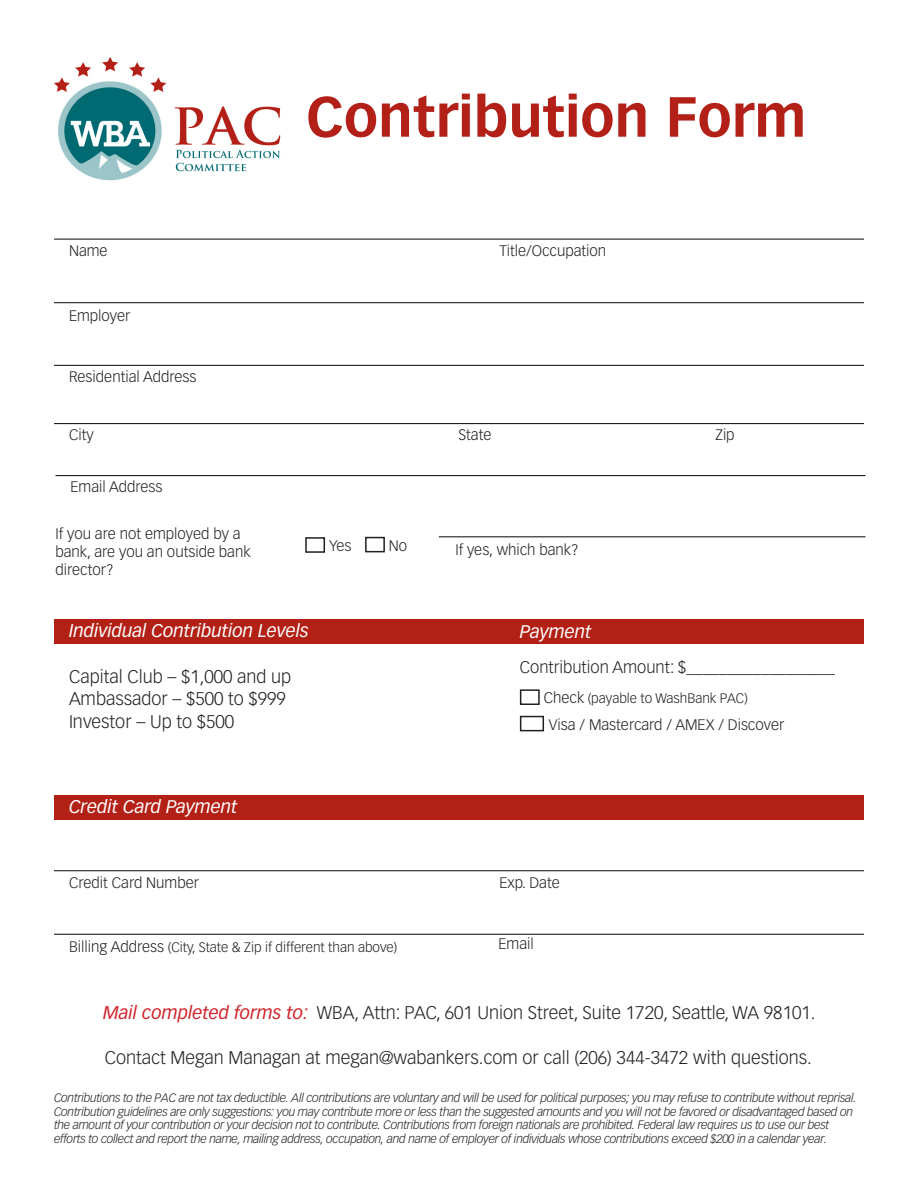
<style>
.page{position:relative;width:918px;height:1188px;background:#fff}
.page>*{position:absolute;margin:0;border:0;box-sizing:border-box;transform-origin:0 0}
.t1{font:700 55.5px "Vectora LT Pro";color:#b32018}
.t2{font:300 18px "Vectora LT Pro";color:#231f20}
.t3{font:italic 18px "Vectora LT Pro";color:#fff}
.t4{font:300 16.5px "Vectora LT Pro";color:#231f20}
.t5{font:300 15px/18px "Vectora LT Pro";color:#231f20}
.t6{font:300 13.5px "Vectora LT Pro";color:#231f20}
.t7{font:italic 300 12px/13.5px "Vectora LT Pro";letter-spacing:-.025em;color:#231f20}
.s1{font-size:15px}
.s2{font-weight:400;font-style:italic;color:#d1232a}
</style>
<div class="page">
<img style="left:54px;top:57px;width:227px;height:124px">
<div style="left:54px;top:619px;width:810px;height:25px;background:#b32016"></div>
<div style="left:520px;top:689px;width:20px;height:16px;border:2px solid #231f20"></div>
<div style="left:520px;top:716px;width:24px;height:15px;border:2px solid #231f20"></div>
<div style="left:54px;top:795px;width:810px;height:25px;background:#b32016"></div>
<hr style="left:54px;top:870px;width:810px;height:1px;background:#231f20">
<hr style="left:54px;top:934px;width:810px;height:1px;background:#231f20">
<hr style="left:54px;top:239px;width:810px;height:1px;background:#231f20">
<hr style="left:54px;top:302px;width:810px;height:1px;background:#231f20">
<hr style="left:54px;top:365px;width:810px;height:1px;background:#231f20">
<hr style="left:54px;top:423px;width:810px;height:1px;background:#231f20">
<div style="left:305px;top:537px;width:20px;height:16px;border:2px solid #231f20"></div>
<div style="left:365px;top:537px;width:20px;height:15px;border:2px solid #231f20"></div>
<hr style="left:439px;top:536px;width:427px;height:1px;background:#231f20">
<hr style="left:56px;top:475px;width:810px;height:1px;background:#231f20">
<p class="t1" style="left:306px;top:83px;width:502px">Contribution Form</p>
<p class="t5" style="left:69px;top:242px;width:40px">Name</p>
<p class="t5" style="left:500px;top:242px;width:108px">Title/Occupation</p>
<p class="t5" style="left:69px;top:307px;width:63px">Employer</p>
<p class="t5" style="left:69px;top:367px;width:129px">Residential Address</p>
<p class="t5" style="left:69px;top:426px;width:26px">City</p>
<p class="t5" style="left:458px;top:426px;width:35px">State</p>
<p class="t5" style="left:716px;top:426px;width:21px">Zip</p>
<p class="t5" style="left:70px;top:477px;width:93px">Email Address</p>
<p class="t5" style="left:55px;top:525px;width:197px">If you are not employed by a bank, are you an outside bank director?</p>
<p class="t3" style="left:69px;top:620px;width:241px">Individual Contribution Levels</p>
<p class="t2" style="left:69px;top:666px;width:224px">Capital Club – $1,000 and up</p>
<p class="t2" style="left:69px;top:688px;width:218px">Ambassador – $500 to $999</p>
<p class="t2" style="left:69px;top:711px;width:167px">Investor – Up to $500</p>
<p class="t5" style="left:329px;top:537px;width:24px">Yes</p>
<p class="t5" style="left:389px;top:536px;width:20px">No</p>
<p class="t5" style="left:455px;top:541px;width:125px">If yes, which bank?</p>
<p class="t3" style="left:520px;top:621px;width:73px">Payment</p>
<p class="t4" style="left:520px;top:658px;width:317px">Contribution Amount: $__________________</p>
<p class="t6" style="left:544px;top:690px;width:206px"><span class="s1">Check</span> (payable to WashBank PAC)</p>
<p class="t5" style="left:549px;top:715px;width:237px">Visa / Mastercard / AMEX / Discover</p>
<p class="t3" style="left:69px;top:796px;width:170px">Credit Card Payment</p>
<p class="t5" style="left:69px;top:873px;width:132px">Credit Card Number</p>
<p class="t5" style="left:500px;top:873px;width:62px">Exp. Date</p>
<p class="t6" style="left:69px;top:940px;width:330px"><span class="s1">Billing Address</span> (City, State &amp; Zip if different than above)</p>
<p class="t5" style="left:499px;top:934px;width:37px">Email</p>
<p class="t2" style="left:103px;top:1002px;width:714px"><span class="s2">Mail completed forms to:</span> WBA, Attn: PAC, 601 Union Street, Suite 1720, Seattle, WA 98101.</p>
<p class="t2" style="left:105px;top:1047px;width:708px">Contact Megan Managan at megan@wabankers.com or call (206) 344-3472 with questions.</p>
<p class="t7" style="left:54px;top:1091px;width:804px">Contributions to the PAC are not tax deductible. All contributions are voluntary and will be used for political purposes; you may refuse to contribute without reprisal.<br>Contribution guidelines are only suggestions: you may contribute more or less than the suggested amounts and you will not be favored or disadvantaged based on the amount of your contribution or your decision not to contribute. Contributions from foreign nationals are prohibited. Federal law requires us to use our best efforts to collect and report the name, mailing address, occupation, and name of employer of individuals whose contributions exceed $200 in a calendar year.</p>
</div>
